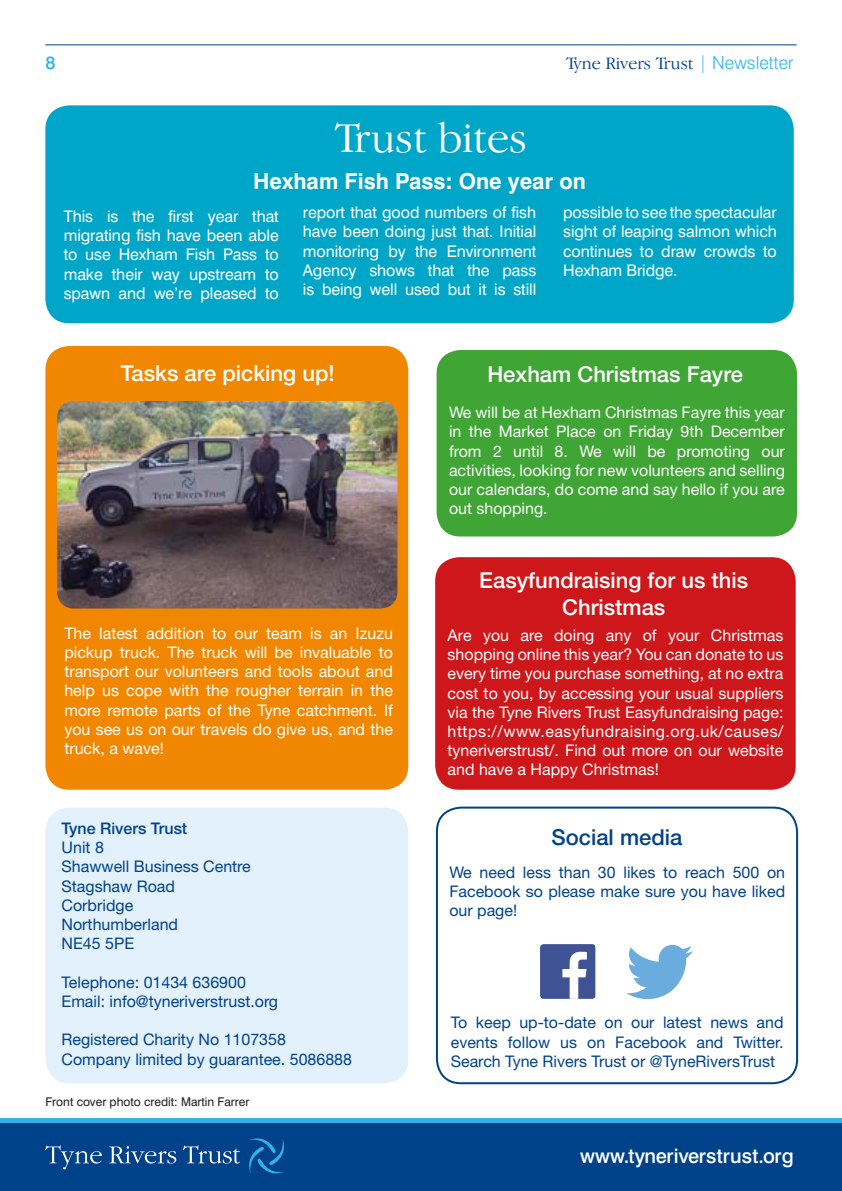
<style>
.page{position:relative;width:842px;height:1191px;background:#fff}
.page>*{position:absolute;margin:0;border:0;box-sizing:border-box;transform-origin:0 0}
.t1{font:300 44px "Garamond IT Cby BT";color:#fff}
.t2{font:500 22px/26.4px "Helvetica Neue";color:#fff;text-align:center}
.t3{font:700 22px "Swiss 721 BT";color:#fff}
.t4{font:500 22px "Helvetica Neue";color:#004289}
.t5{font:500 20px "Swiss 721 BT";letter-spacing:.01em;color:#fff}
.t6{font:300 18px "Garamond IT Cby BT";color:#004289}
.t7{font:500 18px "Swiss 721 BT";color:#2fb4e9}
.t8{font:16px/19.2px "Helvetica Neue";color:#fff;text-align:justify}
.t9{font:16px/19.2px "Helvetica Neue";color:#004289}
.t10{font:16px/19.2px "Swiss 721 BT";letter-spacing:-.005em;color:#fff;text-align:justify}
.t11{font:500 16px "Helvetica Neue";color:#004289}
.t12{font:12px "Swiss 721 BT";color:#1d1d1b}
.s1{font-family:"Swiss 721 BT";color:#2fb4e9}
</style>
<div class="page">
<div style="left:0;top:1120px;width:842px;height:71px;background:#004289"></div>
<div style="left:0;top:1118px;width:842px;height:5px;background:#2fb4e9"></div>
<svg style="left:45px;top:1145px;width:57px;height:24px"></svg>
<svg style="left:109px;top:1146px;width:67px;height:17px"></svg>
<svg style="left:183px;top:1145px;width:57px;height:18px"></svg>
<svg style="left:249px;top:1138px;width:35px;height:35px"></svg>
<hr style="left:45px;top:44px;width:752px;height:1px;background:#004289">
<div style="left:437px;top:350px;width:360px;height:186px;background:#3fa535;border-radius:24px"></div>
<div style="left:45px;top:105px;width:749px;height:218px;background:#00a6c8;border-radius:24px"></div>
<div style="left:45px;top:346px;width:363px;height:443px;background:#f18700;border-radius:24px"></div>
<div style="left:45px;top:807px;width:363px;height:276px;background:#e2f1fc;border-radius:24px"></div>
<svg style="left:626px;top:945px;width:67px;height:54px"></svg>
<img style="left:57px;top:401px;width:340px;height:207px">
<div style="left:436px;top:806px;width:362px;height:278px;border:2px solid #004289;border-radius:24px"></div>
<div style="left:435px;top:557px;width:361px;height:232px;background:#cd171a;border-radius:24px"></div>
<svg style="left:540px;top:944px;width:56px;height:55px"></svg>
<p class="t7" style="left:45px;top:52px;width:12px">8</p>
<p class="t6" style="left:566px;top:53px;width:229px">Tyne Rivers Trust <span class="s1">| Newsletter</span></p>
<h1 class="t1" style="left:334px;top:112px;width:194px">Trust bites</h1>
<h2 class="t3" style="left:253px;top:168px;width:334px">Hexham Fish Pass: One year on</h2>
<p class="t10" style="left:64px;top:207px;width:217px">This is the first year that migrating fish have been able to use Hexham Fish Pass to make their way upstream to spawn and we’re pleased to</p>
<p class="t10" style="left:303px;top:203px;width:235px">report that good numbers of fish have been doing just that. Initial monitoring by the Environment Agency shows that the pass is being well used but it is still</p>
<p class="t10" style="left:563px;top:203px;width:215px">possible to see the spectacular sight of leaping salmon which continues to draw crowds to Hexham Bridge.</p>
<h2 class="t2" style="left:121px;top:359px;width:215px">Tasks are picking up!</h2>
<p class="t8" style="left:64px;top:623px;width:330px">The latest addition to our team is an Izuzu pickup truck. The truck will be invaluable to transport our volunteers and tools about and help us cope with the rougher terrain in the more remote parts of the Tyne catchment. If you see us on our travels do give us, and the truck, a wave!</p>
<p class="t11" style="left:62px;top:818px;width:127px">Tyne Rivers Trust</p>
<p class="t9" style="left:62px;top:837px;width:191px">Unit 8<br>Shawwell Business Centre<br>Stagshaw Road<br>Corbridge<br>Northumberland<br>NE45 5PE</p>
<p class="t9" style="left:62px;top:972px;width:218px">Telephone: 01434 636900<br>Email: info@tyneriverstrust.org</p>
<p class="t9" style="left:62px;top:1029px;width:292px">Registered Charity No 1107358<br>Company limited by guarantee. 5086888</p>
<p class="t12" style="left:45px;top:1094px;width:205px">Front cover photo credit: Martin Farrer</p>
<h2 class="t2" style="left:487px;top:361px;width:257px">Hexham Christmas Fayre</h2>
<p class="t8" style="left:449px;top:403px;width:337px">We will be at Hexham Christmas Fayre this year in the Market Place on Friday 9th December from 2 until 8. We will be promoting our activities, looking for new volunteers and selling our calendars, do come and say hello if you are out shopping.</p>
<h2 class="t2" style="left:479px;top:567px;width:271px">Easyfundraising for us this<br>Christmas</h2>
<p class="t8" style="left:448px;top:625px;width:337px">Are you are doing any of your Christmas shopping online this year? You can donate to us every time you purchase something, at no extra cost to you, by accessing your usual suppliers via the Tyne Rivers Trust Easyfundraising page: https://www.easyfundraising.org.uk/causes/ tyneriverstrust/. Find out more on our website and have a Happy Christmas!</p>
<h2 class="t4" style="left:551px;top:824px;width:132px">Social media</h2>
<p class="t9" style="left:449px;top:862px;width:337px;text-align:justify">We need less than 30 likes to reach 500 on Facebook so please make sure you have liked our page!</p>
<p class="t9" style="left:451px;top:1013px;width:334px;text-align:justify">To keep up-to-date on our latest news and events follow us on Facebook and Twitter.<br>Search Tyne Rivers Trust or @TyneRiversTrust</p>
<p class="t5" style="left:580px;top:1143px;width:215px">www.tyneriverstrust.org</p>
</div>
